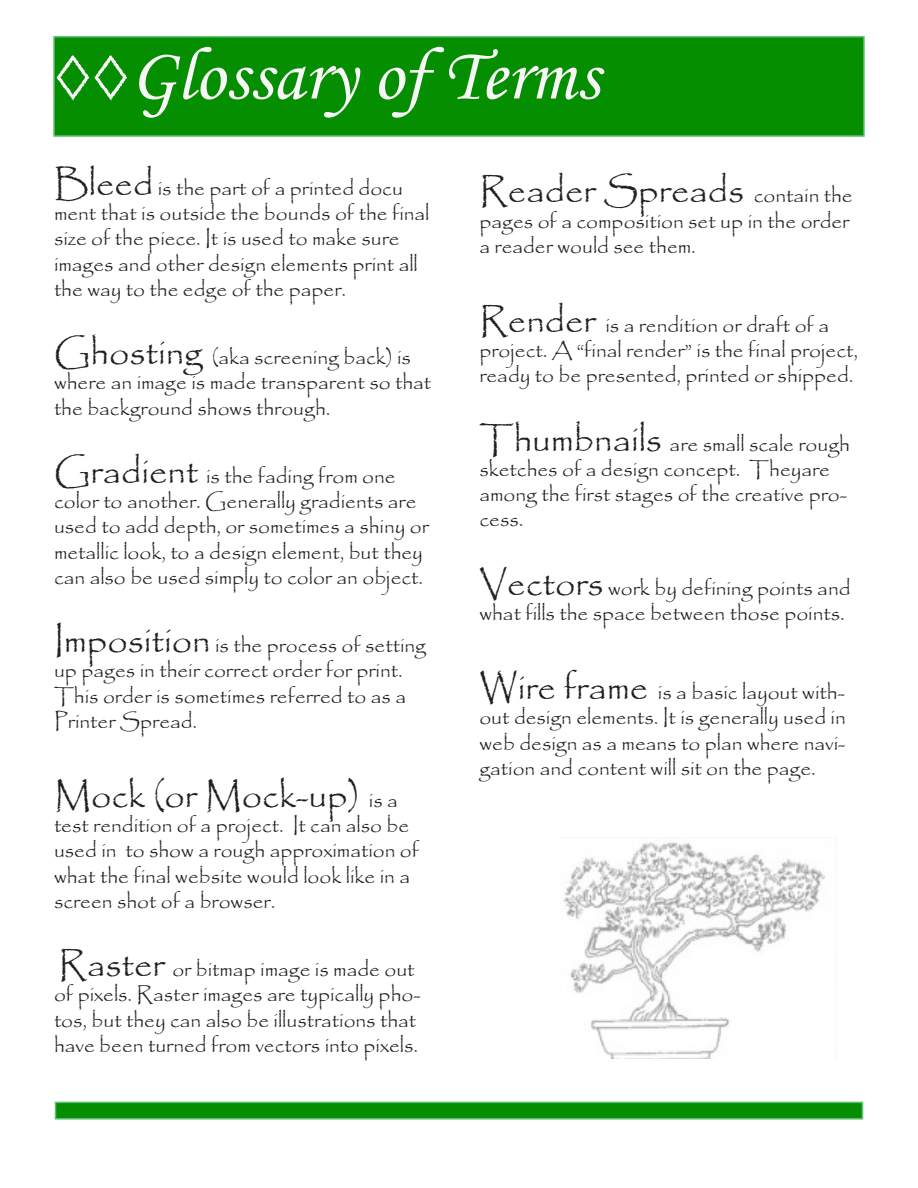
<style>
.page{position:relative;width:918px;height:1188px;background:#fff}
.page>*{position:absolute;margin:0;border:0;box-sizing:border-box;transform-origin:0 0}
.t1{font:75px "Monotype Corsiva";color:#f7f7f8}
.t2{font:36px "Papyrus";color:#231f20}
.t3{font:21px/25.2px "Papyrus";color:#231f20}
.s1{font-family:"Papyrus";font-size:52.5px}
.s2{font-size:36px}
.s3{font-size:21px}
</style>
<div class="page">
<img style="left:563px;top:842px;width:262px;height:216px">
<div style="left:53px;top:36px;width:812px;height:101px;background:#058f00;border:2px solid #64bf7b"></div>
<div style="left:55px;top:1102px;width:808px;height:18px;background:#058f00;border:2px solid #64bf7b"></div>
<p class="t1" style="left:54px;top:30px;width:547px"><span class="s1">◊◊</span>Glossary of Terms</p>
<p class="t3" style="left:54px;top:175px;width:377px"><span class="s2">Bleed</span> is the part of a printed docu ment that is outside the bounds of the final size of the piece. It is used to make sure images and other design elements print all the way to the edge of the paper.</p>
<p class="t3" style="left:54px;top:344px;width:379px"><span class="s2">Ghosting</span> (aka screening back) is where an image is made transparent so that the background shows through.</p>
<p class="t3" style="left:54px;top:463px;width:376px"><span class="s2">Gradient</span> is the fading from one color to another. Generally gradients are used to add depth, or sometimes a shiny or metallic look, to a design element, but they can also be used simply to color an object.</p>
<p class="t3" style="left:54px;top:632px;width:374px"><span class="s2">Imposition</span> is the process of setting up pages in their correct order for print.<br>This order is sometimes referred to as a Printer Spread.</p>
<p class="t2" style="left:54px;top:773px;width:345px">Mock (or Mock-up) <span class="s3">is a</span></p>
<p class="t3" style="left:54px;top:812px;width:367px">test rendition of a project. It can also be used in to show a rough approximation of what the final website would look like in a screen shot of a browser.</p>
<p class="t3" style="left:54px;top:956px;width:368px"><span class="s2">Raster</span> or bitmap image is made out of pixels. Raster images are typically pho&shy;tos, but they can also be illustrations that have been turned from vectors into pixels.</p>
<p class="t2" style="left:479px;top:169px;width:375px">Reader Spreads <span class="s3">contain the</span></p>
<p class="t3" style="left:479px;top:208px;width:371px">pages of a composition set up in the order a reader would see them.</p>
<p class="t3" style="left:479px;top:312px;width:380px"><span class="s2">Render</span> is a rendition or draft of a project. A “final render” is the final project, ready to be presented, printed or shipped.</p>
<p class="t3" style="left:479px;top:431px;width:372px"><span class="s2">Thumbnails</span> are small scale rough sketches of a design concept. Theyare among the first stages of the creative pro&shy;cess.</p>
<p class="t3" style="left:479px;top:575px;width:373px"><span class="s2">Vectors</span> work by defining points and what fills the space between those points.</p>
<p class="t3" style="left:479px;top:679px;width:368px;text-align:justify"><span class="s2">Wire frame</span> is a basic layout with&shy;out design elements. It is generally used in web design as a means to plan where navi&shy;gation and content will sit on the page.</p>
</div>
